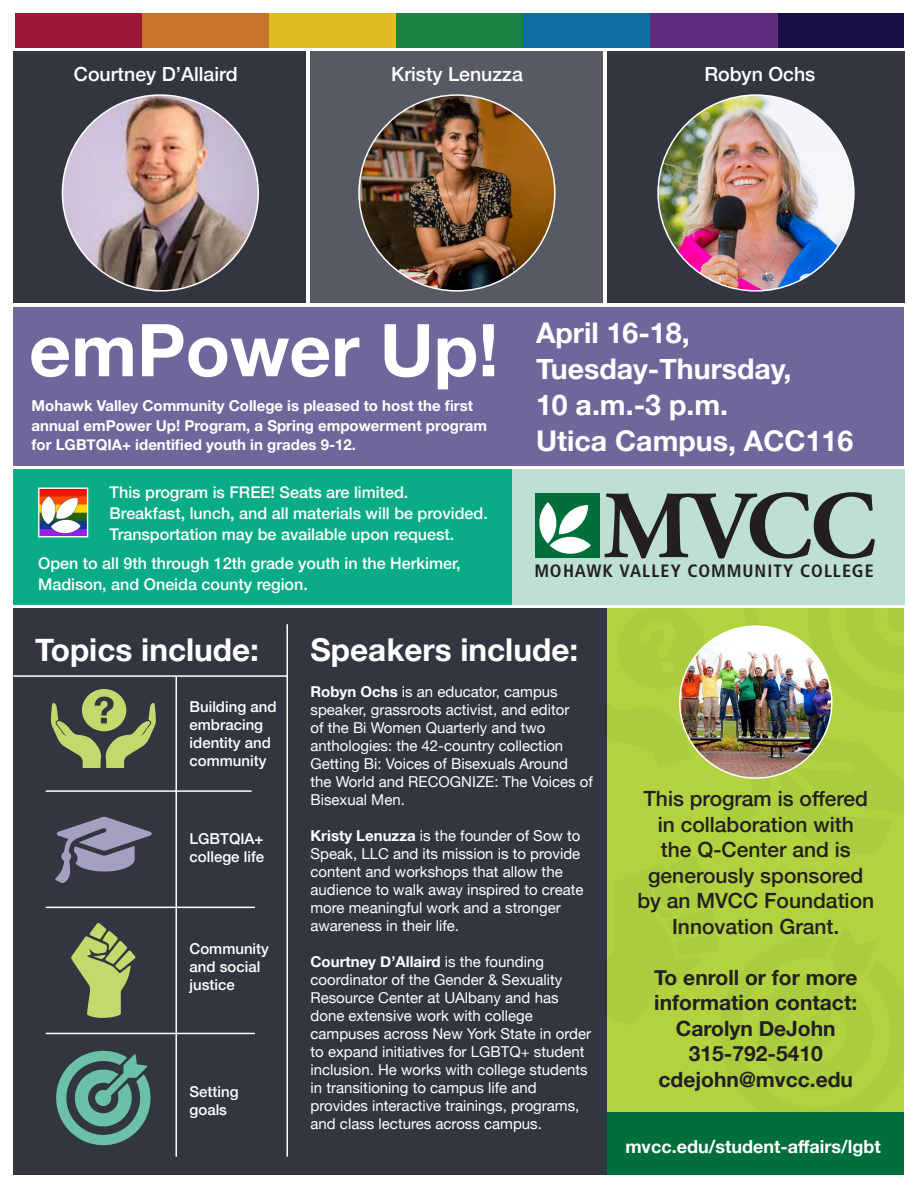
<style>
.page{position:relative;width:918px;height:1188px;background:#fff}
.page>*{position:absolute;margin:0;border:0;box-sizing:border-box;transform-origin:0 0}
.t1{font:700 95.85px "Adobe Garamond Pro";color:#231f20}
.t2{font:700 72.9px "Helvetica Neue";color:#fff}
.t3{font:700 31.5px "Helvetica Neue";color:#fff}
.t4{font:700 28.5px "Helvetica Neue";color:#fff}
.t5{font:500 21px/25.5px "Helvetica Neue";color:#231f20;text-align:center}
.t6{font:700 21px/25.5px "Helvetica Neue";color:#231f20}
.t7{font:500 19.5px "Helvetica Neue";color:#fff}
.t8{font:700 18px "Helvetica Neue";color:#fff}
.t9{font:700 condensed 17.85px "Frutiger";letter-spacing:.055em;color:#231f20}
.t10{font:500 16.2px/21px "Helvetica Neue";color:#fff}
.t11{font:15px/18px "Helvetica Neue";color:#fff}
.t12{font:700 15px/19.5px "Helvetica Neue";color:#fff}
.t13{font:500 15px/18px "Helvetica Neue";color:#fff}
.s1{font-weight:700}
</style>
<div class="page">
<div style="left:15px;top:13px;width:127px;height:35px;background:#9a1a35"></div>
<div style="left:142px;top:13px;width:127px;height:35px;background:#c77428"></div>
<div style="left:269px;top:13px;width:127px;height:35px;background:#debc23"></div>
<div style="left:396px;top:13px;width:128px;height:35px;background:#188440"></div>
<div style="left:524px;top:13px;width:127px;height:35px;background:#0e6ea2"></div>
<div style="left:651px;top:13px;width:127px;height:35px;background:#5f2b7d"></div>
<div style="left:778px;top:13px;width:126px;height:35px;background:#180f46"></div>
<svg style="left:608px;top:608px;width:296px;height:504px;background:#aed03f"></svg>
<div style="left:14px;top:52px;width:292px;height:251px;background:#323640"></div>
<div style="left:311px;top:52px;width:292px;height:251px;background:#575a63"></div>
<div style="left:607px;top:52px;width:297px;height:251px;background:#323640"></div>
<div style="left:512px;top:469px;width:392px;height:136px;background:#bee0d4"></div>
<div style="left:14px;top:307px;width:890px;height:158px;background:#6f679c"></div>
<div style="left:14px;top:608px;width:594px;height:566px;background:#323640"></div>
<div style="left:14px;top:469px;width:498px;height:136px;background:#0aac87"></div>
<div style="left:608px;top:1112px;width:296px;height:62px;background:#006f3c"></div>
<svg style="left:71px;top:923px;width:65px;height:95px"></svg>
<svg style="left:56px;top:1050px;width:95px;height:96px"></svg>
<hr style="left:46px;top:790px;width:206px;height:2px;background:#fff">
<hr style="left:14px;top:675px;width:273px;height:2px;background:#fff">
<hr style="left:176px;top:676px;width:1px;height:481px;background:#fff">
<hr style="left:286px;top:624px;width:2px;height:533px;background:#fff">
<hr style="left:46px;top:907px;width:209px;height:1px;background:#fff">
<hr style="left:46px;top:1033px;width:209px;height:1px;background:#fff">
<svg style="left:51px;top:689px;width:105px;height:79px"></svg>
<svg style="left:55px;top:817px;width:97px;height:66px"></svg>
<img style="left:680px;top:626px;width:152px;height:152px;border-radius:76px">
<img style="left:62px;top:95px;width:196px;height:196px;border-radius:98px">
<img style="left:359px;top:95px;width:196px;height:196px;border-radius:98px">
<img style="left:658px;top:95px;width:196px;height:196px;border-radius:98px">
<img style="left:40px;top:490px;width:46px;height:45px">
<div style="left:38px;top:488px;width:50px;height:49px;border:1px solid #fff"></div>
<div style="left:536px;top:493px;width:64px;height:64px;background:#006f3c"></div>
<svg style="left:539px;top:502px;width:52px;height:52px"></svg>
<p class="t7" style="left:74px;top:58px;width:165px">Courtney D’Allaird</p>
<p class="t7" style="left:391px;top:58px;width:133px">Kristy Lenuzza</p>
<p class="t7" style="left:704px;top:58px;width:112px">Robyn Ochs</p>
<p class="t2" style="left:29px;top:293px;width:471px">emPower Up!</p>
<p class="t12" style="left:32px;top:396px;width:457px">Mohawk Valley Community College is pleased to host the first annual emPower Up! Program, a Spring empowerment program for LGBTQIA+ identified youth in grades 9-12.</p>
<p class="t10" style="left:110px;top:481px;width:380px">This program is FREE! Seats are limited.<br>Breakfast, lunch, and all materials will be provided.<br>Transportation may be available upon request.</p>
<p class="t10" style="left:38px;top:552px;width:424px">Open to all 9th through 12th grade youth in the Herkimer,<br>Madison, and Oneida county region.</p>
<p class="t4" style="left:536px;top:311px;width:155px">April 16-18,</p>
<p class="t4" style="left:536px;top:347px;width:257px">Tuesday-Thursday,</p>
<p class="t4" style="left:536px;top:383px;width:194px">10 a.m.-3 p.m.</p>
<p class="t4" style="left:536px;top:419px;width:319px">Utica Campus, ACC116</p>
<p class="t1" style="left:603px;top:471px;width:274px">MVCC</p>
<p class="t9" style="left:535px;top:560px;width:341px">MOHA WK V ALLEY COM MUNITY CO LLEGE</p>
<p class="t3" style="left:35px;top:625px;width:225px">Topics include:</p>
<p class="t13" style="left:190px;top:697px;width:88px">Building and embracing identity and community</p>
<p class="t13" style="left:190px;top:828px;width:76px">LGBTQIA+ college life</p>
<p class="t13" style="left:190px;top:938px;width:81px">Community and social justice</p>
<p class="t13" style="left:190px;top:1081px;width:51px">Setting</p>
<p class="t13" style="left:190px;top:1099px;width:39px">goals</p>
<p class="t3" style="left:310px;top:625px;width:269px">Speakers include:</p>
<p class="t11" style="left:310px;top:684px;width:284px"><span class="s1">Robyn Ochs</span> is an educator, campus speaker, grassroots activist, and editor<br>of the Bi Women Quarterly and two anthologies: the 42-country collection Getting Bi: Voices of Bisexuals Around<br>the World and RECOGNIZE: The Voices of Bisexual Men.</p>
<p class="t11" style="left:310px;top:828px;width:275px"><span class="s1">Kristy Lenuzza</span> is the founder of Sow to Speak, LLC and its mission is to provide content and workshops that allow the audience to walk away inspired to create more meaningful work and a stronger awareness in their life.</p>
<p class="t11" style="left:310px;top:954px;width:282px"><span class="s1">Courtney D’Allaird</span> is the founding coordinator of the Gender &amp; Sexuality Resource Center at UAlbany and has done extensive work with college campuses across New York State in order to expand initiatives for LGBTQ+ student inclusion. He works with college students in transitioning to campus life and provides interactive trainings, programs, and class lectures across campus.</p>
<p class="t5" style="left:637px;top:785px;width:238px">This program is offered in collaboration with<br>the Q-Center and is generously sponsored by an MVCC Foundation<br>Innovation Grant.</p>
<p class="t6" style="left:654px;top:965px;width:205px">To enroll or for more information contact:</p>
<p class="t6" style="left:676px;top:1016px;width:161px">Carolyn DeJohn</p>
<p class="t6" style="left:689px;top:1042px;width:135px">315-792-5410</p>
<p class="t6" style="left:659px;top:1067px;width:196px">cdejohn@mvcc.edu</p>
<p class="t8" style="left:625px;top:1132px;width:257px">mvcc.edu/student-affairs/lgbt</p>
</div>
